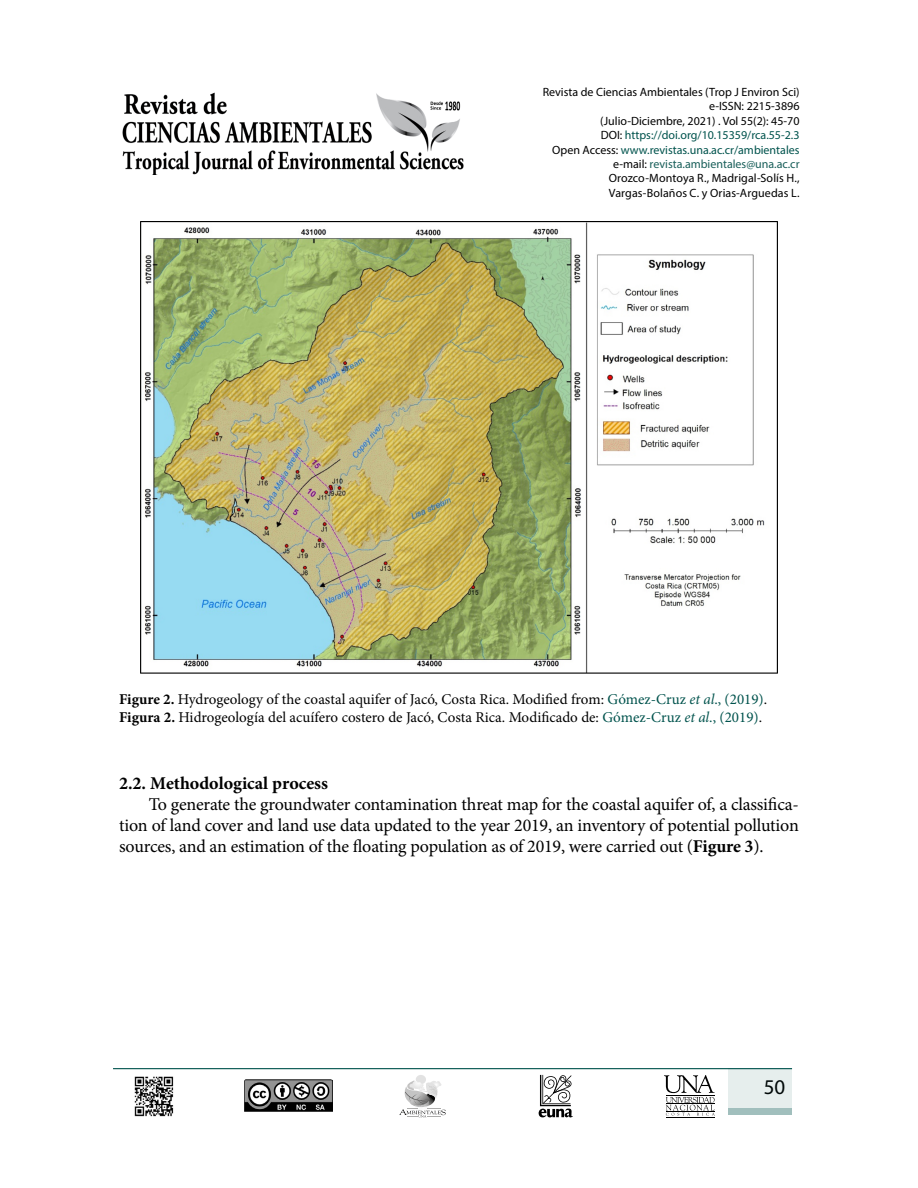
<style>
.page{position:relative;width:918px;height:1188px;background:#fff}
.page>*{position:absolute;margin:0;border:0;box-sizing:border-box;transform-origin:0 0}
.t1{font:21px "Myriad Pro";color:#000}
.t2{font:18px/21px "Minion Pro";letter-spacing:-.01em;color:#000;text-align:justify}
.t3{font:700 18px "Minion Pro";color:#000}
.t4{font:15px/18px "Minion Pro";color:#000}
.t5{font:12px/14.4px "Myriad Pro";color:#000;text-align:right}
.s1{color:#00534d}
.s2{color:#195f5a}
.s3{font-weight:700}
.s4{font-style:italic;color:#00534d}
</style>
<div class="page">
<svg style="left:539px;top:1075px;width:34px;height:42px"></svg>
<div style="left:416px;top:1075px;width:10px;height:9px;background:#e2e2e2;border-radius:50%"></div>
<svg style="left:399px;top:1081px;width:47px;height:36px"></svg>
<hr style="left:666px;top:1117px;width:48px;height:1px;background:#000">
<svg style="left:664px;top:1075px;width:51px;height:41px"></svg>
<hr style="left:113px;top:1068px;width:679px;height:1px;background:#00534d">
<div style="left:729px;top:1068px;width:63px;height:46px;background:#e6eeed"></div>
<div style="left:729px;top:1108px;width:63px;height:6px;background:#a1bfbd"></div>
<img style="left:244px;top:1080px;width:89px;height:31px">
<img style="left:122px;top:92px;width:342px;height:83px">
<img style="left:134px;top:1076px;width:40px;height:41px">
<img style="left:140px;top:221px;width:638px;height:453px">
<p class="t5" style="left:543px;top:85px;width:258px">Revista de Ciencias Ambientales (Trop J Environ Sci) e-ISSN: 2215-3896<br>(Julio-Diciembre, 2021) . Vol 55(2): 45-70<br>DOI: <span class="s1">https://doi.org/10.15359/rca.55-2.3<br></span>Open Access: <span class="s1">www.revistas.una.ac.cr/ambientales </span>e-mail: <span class="s2">revista.ambientales@una.ac.cr </span>Orozco-Montoya R., Madrigal-Solís H., Vargas-Bolaños C. y Orias-Arguedas L.</p>
<p class="t4" style="left:119px;top:691px;width:650px"><span class="s3">Figure 2.</span> Hydrogeology of the coastal aquifer of Jacó, Costa Rica. Modified from: <span class="s1">Gómez-Cruz</span> <span class="s4">et al</span><span class="s1">., (2019)</span>.<br><span class="s3">Figura 2.</span> Hidrogeología del acuífero costero de Jacó, Costa Rica. Modificado de: <span class="s1">Gómez-Cruz</span> <span class="s4">et al</span><span class="s1">., (2019)</span>.</p>
<h2 class="t3" style="left:119px;top:770px;width:210px">2.2. Methodological process</h2>
<p class="t2" style="left:119px;top:793px;width:681px;text-indent:30px">To generate the groundwater contamination threat map for the coastal aquifer of, a classifica&shy;tion of land cover and land use data updated to the year 2019, an inventory of potential pollution sources, and an estimation of the floating population as of 2019, were carried out (<span class="s3">Figure 3</span>).</p>
<h1 class="t1" style="left:764px;top:1074px;width:23px">50</h1>
</div>
